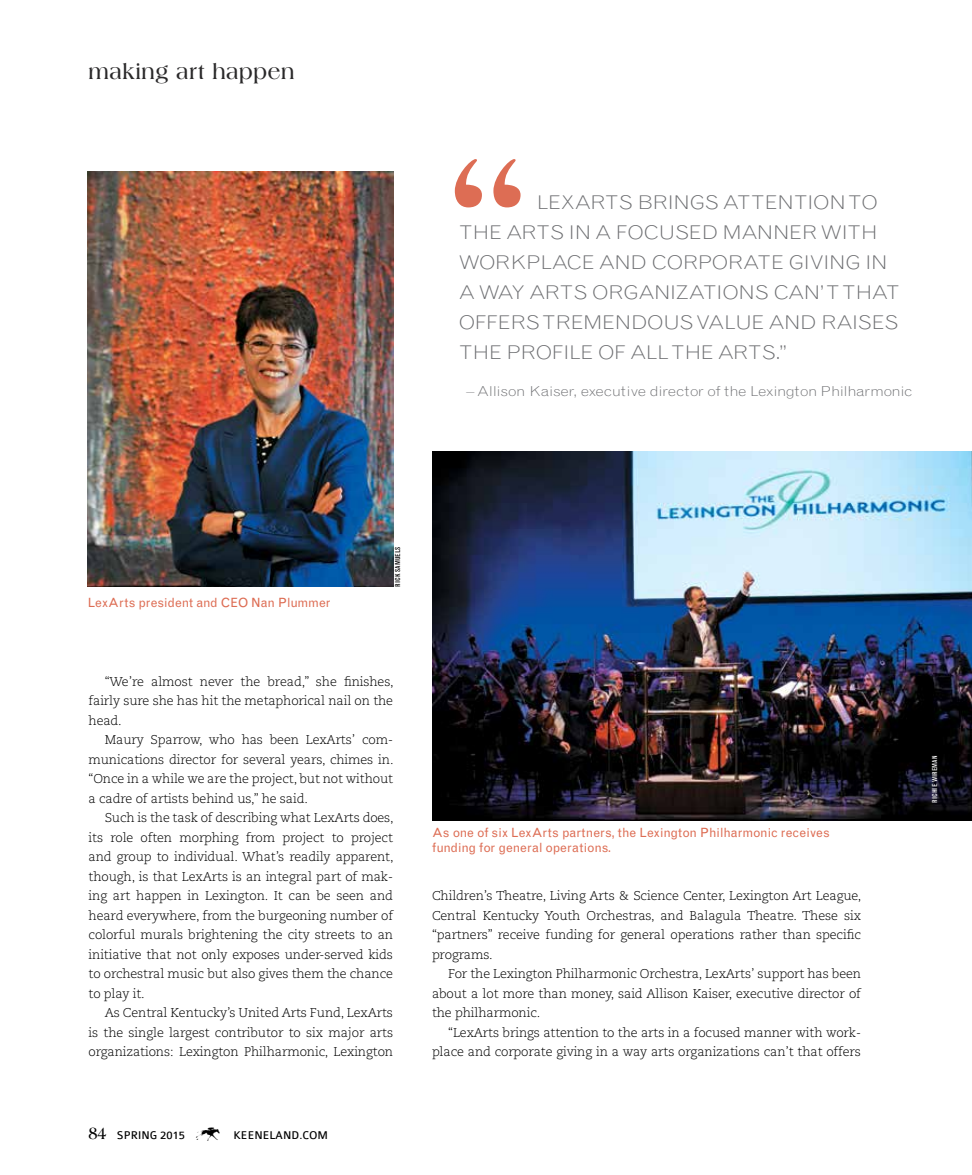
<style>
.page{position:relative;width:972px;height:1175px;background:#fff}
.page>*{position:absolute;margin:0;border:0;box-sizing:border-box;transform-origin:0 0}
.t1{font:27px "Keen DB";color:#000}
.t2{font:700 22.35px "Americana Std";letter-spacing:.03em;color:#292829;scale:.91 1}
.t3{font:300 18.9px/30px "Grotesque MT Std";letter-spacing:-.01em;color:#6d6e71;scale:1.16 1}
.t4{font:300 13.65px "Grotesque MT Std";letter-spacing:-.025em;color:#6d6e71;scale:1.16 1}
.t5{font:300 12.75px/19.5px "Caecilia LT Std";letter-spacing:-.01em;color:#000;text-align:justify}
.t6{font:12.75px/15.3px "Grotesque MT Std";color:#dd6d54}
.t7{font:12px "Colaborate";color:#000}
.t8{font:condensed 6.75px "Grotesque MT Std";letter-spacing:.01em;color:#fff;scale:1.11 1}
.t9{font:condensed 6.75px "Grotesque MT Std";letter-spacing:.01em;color:#000;scale:1.11 1}
.s1{font-family:"Americana Std";font-weight:700;font-size:18.15px}
</style>
<div class="page">
<svg style="left:455px;top:159px;width:66px;height:48px"></svg>
<img style="left:88px;top:171px;width:305px;height:416px">
<img style="left:432px;top:451px;width:540px;height:369px">
<h2 class="t2" style="left:89px;top:59px;width:228px">making art happen</h2>
<h3 class="t3" style="left:459px;top:187px;width:382px;text-indent:78px">LEXARTS BRINGS ATTENTION TO<br>THE ARTS IN A FOCUSED MANNER WITH<br>WORKPLACE AND CORPORATE GIVING IN<br>A WAY ARTS ORGANIZATIONS CAN’T THAT<br>OFFERS TREMENDOUS VALUE AND RAISES<br>THE PROFILE OF ALL THE ARTS.”</h3>
<p class="t4" style="left:466px;top:383px;width:386px">– Allison Kaiser, executive director of the Lexington Philharmonic</p>
<p class="t6" style="left:88px;top:595px;width:245px">LexArts president and CEO Nan Plummer</p>
<p class="t9" style="left:394px;top:587px;width:38px;rotate:-90deg">RICK SAMUELS</p>
<p class="t5" style="left:89px;top:672px;width:307px;text-indent:16px">“We’re almost never the bread,” she finishes, fairly sure she has hit the metaphorical nail on the head.</p>
<p class="t5" style="left:89px;top:730px;width:307px;text-indent:16px">Maury Sparrow, who has been LexArts’ com&shy;munications director for several years, chimes in. “Once in a while we are the project, but not without a cadre of artists behind us,” he said.</p>
<p class="t5" style="left:89px;top:808px;width:307px;text-indent:16px">Such is the task of describing what LexArts does, its role often morphing from project to project and group to individual. What’s readily apparent, though, is that LexArts is an integral part of mak&shy;ing art happen in Lexington. It can be seen and heard everywhere, from the burgeoning number of colorful murals brightening the city streets to an initiative that not only exposes under-served kids to orchestral music but also gives them the chance to play it.</p>
<p class="t5" style="left:89px;top:1003px;width:306px;text-indent:16px">As Central Kentucky’s United Arts Fund, LexArts is the single largest contributor to six major arts organizations: Lexington Philharmonic, Lexington</p>
<p class="t7" style="left:89px;top:1128px;width:98px"><span class="s1">84</span> SPRING 2015</p>
<h1 class="t1" style="left:196px;top:1119px;width:28px">K</h1>
<p class="t7" style="left:233px;top:1128px;width:96px">KEENELAND.COM</p>
<p class="t6" style="left:432px;top:824px;width:399px">As one of six LexArts partners, the Lexington Philharmonic receives funding for general operations.</p>
<p class="t5" style="left:432px;top:886px;width:431px">Children’s Theatre, Living Arts &amp; Science Center, Lexington Art League, Central Kentucky Youth Orchestras, and Balagula Theatre. These six “partners” receive funding for general operations rather than specific programs.</p>
<p class="t5" style="left:432px;top:964px;width:431px;text-indent:16px">For the Lexington Philharmonic Orchestra, LexArts’ support has been about a lot more than money, said Allison Kaiser, executive director of the philharmonic.</p>
<p class="t5" style="left:432px;top:1023px;width:430px;text-align:right">“LexArts brings attention to the arts in a focused manner with work&shy;place and corporate giving in a way arts organizations can’t that offers</p>
<p class="t8" style="left:931px;top:803px;width:44px;rotate:-90deg">RICHIE WIREMAN</p>
</div>
